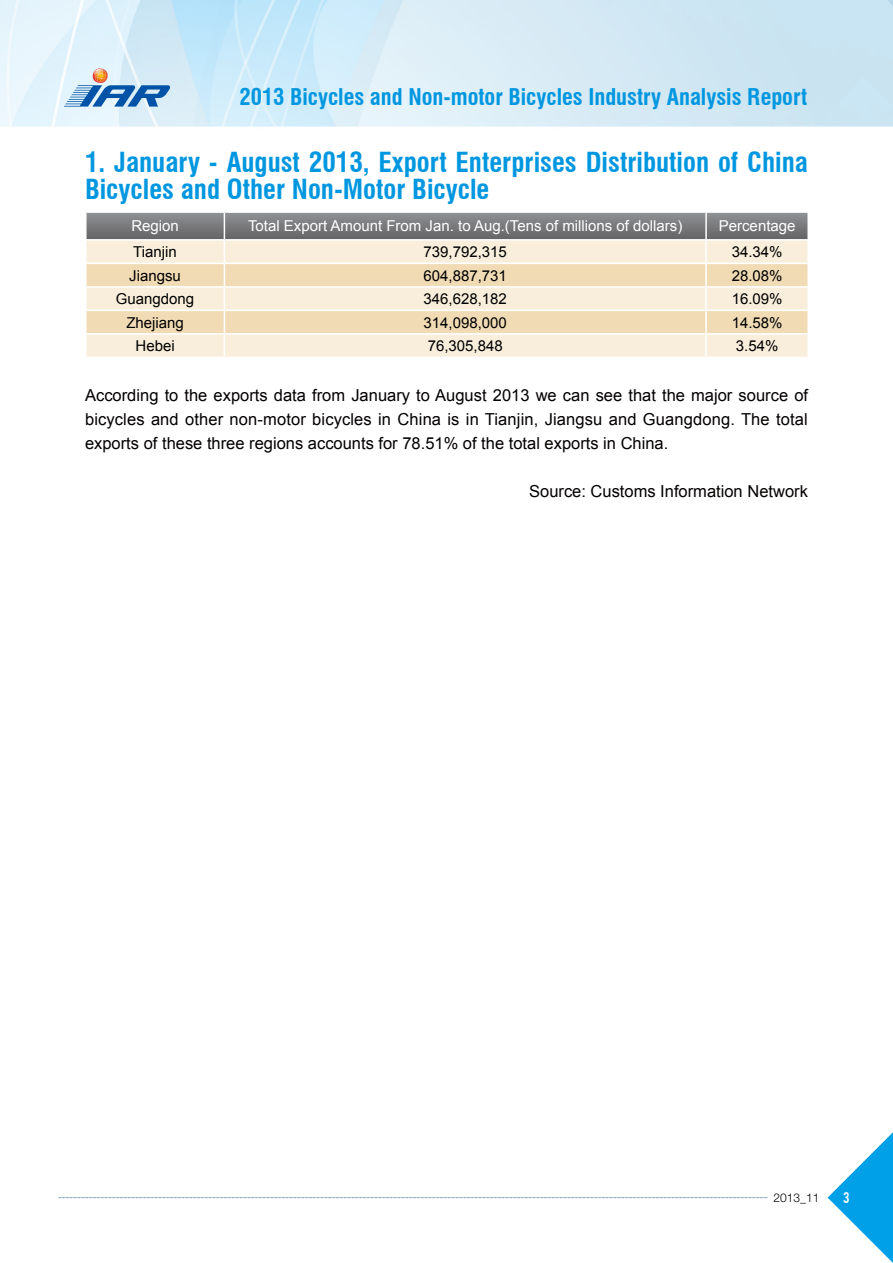
<style>
.page{position:relative;width:893px;height:1263px;background:#fff}
.page>*{position:absolute;margin:0;border:0;box-sizing:border-box;transform-origin:0 0}
.t1{font:700 condensed 27px/27px "Swiss 721 BT";color:#0097e0}
.t2{font:700 condensed 22.5px "Swiss 721 BT";color:#0097e0}
.t3{font:16.5px/24px "Arial";color:#040000;text-align:justify}
.t4{font:15px "Arial";color:#000}
.t5{font:15px "Arial";color:#fff}
.t6{font:300 12px "Helvetica Neue LT Pro";color:#000}
.t7{font:12px "Bebas";color:#fff}
</style>
<div class="page">
<img style="left:0;top:0;width:893px;height:1199px">
<svg style="left:828px;top:1132px;width:65px;height:131px"></svg>
<svg style="left:58px;top:1197px;width:709px;height:1px"></svg>
<svg style="left:64px;top:68px;width:106px;height:39px;background:#9bbcd8"></svg>
<hr style="left:85px;top:241px;width:2px;height:22px;background:#fff">
<hr style="left:807px;top:241px;width:2px;height:22px;background:#fff">
<hr style="left:85px;top:263px;width:2px;height:23px;background:#fff">
<hr style="left:807px;top:263px;width:2px;height:23px;background:#fff">
<hr style="left:85px;top:286px;width:139px;height:2px;background:#fff">
<hr style="left:85px;top:288px;width:2px;height:22px;background:#fff">
<hr style="left:706px;top:286px;width:103px;height:2px;background:#fff">
<hr style="left:807px;top:288px;width:2px;height:22px;background:#fff">
<hr style="left:85px;top:310px;width:2px;height:23px;background:#fff">
<hr style="left:807px;top:310px;width:2px;height:23px;background:#fff">
<hr style="left:85px;top:333px;width:139px;height:2px;background:#fff">
<hr style="left:85px;top:335px;width:2px;height:22px;background:#fff">
<svg style="left:86px;top:213px;width:722px;height:144px;background:#ded3be"></svg>
<hr style="left:706px;top:333px;width:103px;height:2px;background:#fff">
<hr style="left:807px;top:335px;width:2px;height:22px;background:#fff">
<hr style="left:85px;top:357px;width:139px;height:1px;background:#fff">
<hr style="left:224px;top:357px;width:482px;height:1px;background:#fff">
<hr style="left:706px;top:357px;width:103px;height:1px;background:#fff">
<hr style="left:705px;top:241px;width:2px;height:22px;background:#fff">
<hr style="left:87px;top:263px;width:137px;height:1px;background:#fff">
<hr style="left:224px;top:263px;width:482px;height:1px;background:#fff">
<hr style="left:706px;top:263px;width:101px;height:1px;background:#fff">
<hr style="left:705px;top:264px;width:2px;height:22px;background:#fff">
<hr style="left:705px;top:288px;width:2px;height:22px;background:#fff">
<hr style="left:87px;top:310px;width:137px;height:1px;background:#fff">
<hr style="left:224px;top:310px;width:482px;height:1px;background:#fff">
<hr style="left:706px;top:310px;width:101px;height:1px;background:#fff">
<hr style="left:705px;top:311px;width:2px;height:22px;background:#fff">
<hr style="left:705px;top:335px;width:2px;height:22px;background:#fff">
<hr style="left:85px;top:211px;width:139px;height:2px;background:#fff">
<hr style="left:85px;top:213px;width:2px;height:26px;background:#fff">
<hr style="left:224px;top:211px;width:482px;height:2px;background:#fff">
<hr style="left:706px;top:211px;width:103px;height:2px;background:#fff">
<hr style="left:807px;top:213px;width:2px;height:26px;background:#fff">
<hr style="left:85px;top:239px;width:139px;height:2px;background:#fff">
<hr style="left:224px;top:239px;width:482px;height:2px;background:#fff">
<hr style="left:706px;top:239px;width:103px;height:2px;background:#fff">
<h2 class="t2" style="left:240px;top:84px;width:569px">2013 Bicycles and Non-motor Bicycles Industry Analysis Report</h2>
<h1 class="t1" style="left:85px;top:149px;width:724px">1. January - August 2013, Export Enterprises Distribution of China<br>Bicycles and Other Non-Motor Bicycle</h1>
<p class="t5" style="left:131px;top:216px;width:49px">Region</p>
<p class="t5" style="left:248px;top:216px;width:436px">Total Export Amount From Jan. to Aug.(Tens of millions of dollars)</p>
<p class="t5" style="left:719px;top:216px;width:78px">Percentage</p>
<p class="t4" style="left:133px;top:242px;width:45px">Tianjin</p>
<p class="t4" style="left:424px;top:242px;width:85px">739,792,315</p>
<p class="t4" style="left:732px;top:242px;width:52px">34.34%</p>
<p class="t4" style="left:129px;top:265px;width:53px">Jiangsu</p>
<p class="t4" style="left:424px;top:265px;width:85px">604,887,731</p>
<p class="t4" style="left:732px;top:265px;width:52px">28.08%</p>
<p class="t4" style="left:116px;top:289px;width:80px">Guangdong</p>
<p class="t4" style="left:424px;top:289px;width:85px">346,628,182</p>
<p class="t4" style="left:732px;top:289px;width:52px">16.09%</p>
<p class="t4" style="left:126px;top:312px;width:59px">Zhejiang</p>
<p class="t4" style="left:424px;top:312px;width:85px">314,098,000</p>
<p class="t4" style="left:732px;top:312px;width:52px">14.58%</p>
<p class="t4" style="left:135px;top:336px;width:41px">Hebei</p>
<p class="t4" style="left:428px;top:336px;width:77px">76,305,848</p>
<p class="t4" style="left:736px;top:336px;width:44px">3.54%</p>
<p class="t3" style="left:85px;top:383px;width:724px">According to the exports data from January to August 2013 we can see that the major source of bicycles and other non-motor bicycles in China is in Tianjin, Jiangsu and Guangdong. The total exports of these three regions accounts for 78.51% of the total exports in China.</p>
<p class="t3" style="left:529px;top:479px;width:280px">Source: Customs Information Network</p>
<p class="t6" style="left:773px;top:1190px;width:48px">2013_11</p>
<p class="t7" style="left:843px;top:1189px;width:8px">3</p>
</div>
